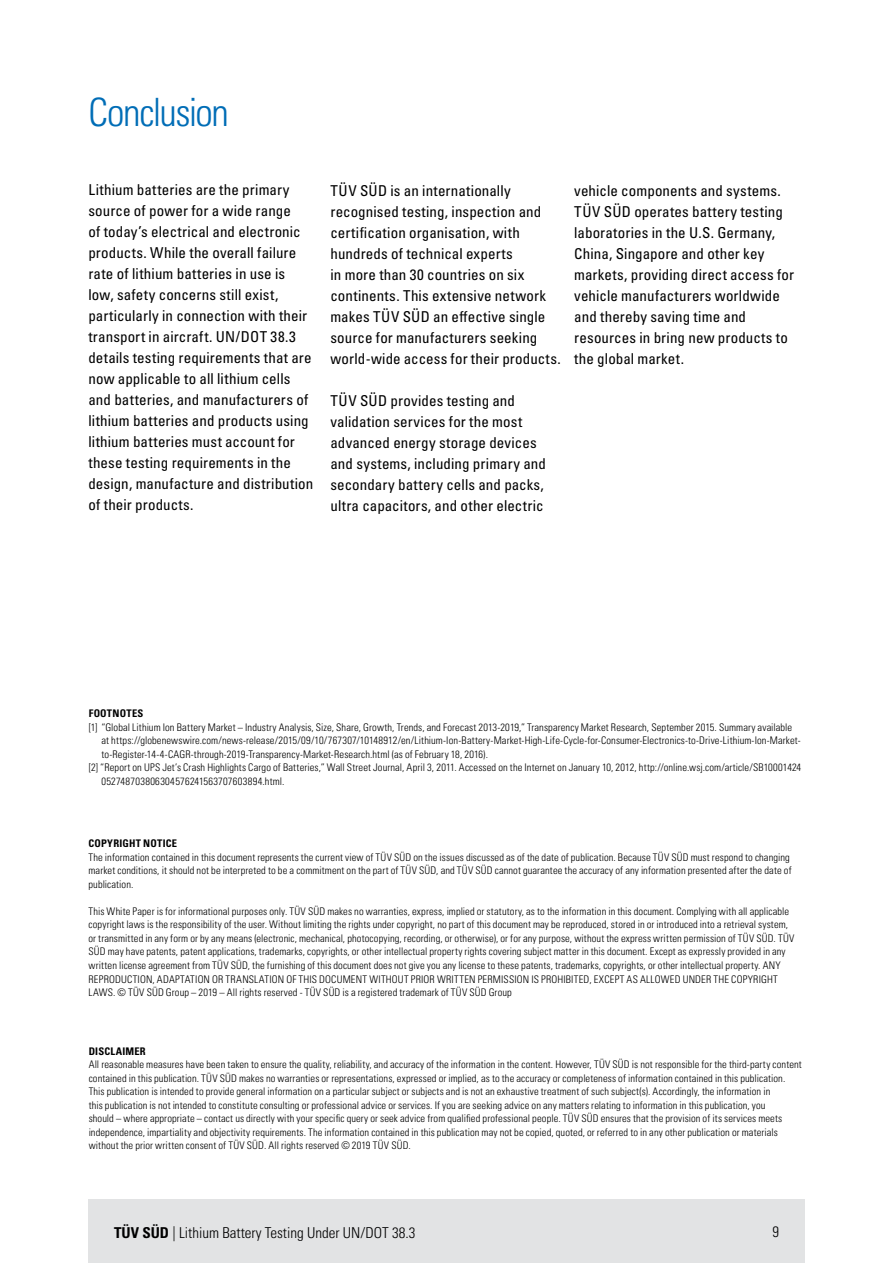
<style>
.page{position:relative;width:893px;height:1263px;background:#fff}
.page>*{position:absolute;margin:0;border:0;box-sizing:border-box;transform-origin:0 0}
.t1{font:39px "Univers LTCYR 47 Light Cond";letter-spacing:-.035em;color:#006db6}
.t2{font:condensed 15px/21px "Univers LTCYR 57";letter-spacing:.01em;color:#000}
.t3{font:15px "Univers LTCYR 47 Light Cond";color:#000}
.t4{font:10.5px/13.5px "Univers LTCYR 47 Light Cond";letter-spacing:.01em;color:#000}
.t5{font:10.5px "Univers LTCYR 67 Bold Cond";letter-spacing:.02em;color:#000}
.s1{font-family:"Univers LTCYR 67 Bold Cond"}
</style>
<div class="page">
<div style="left:88px;top:1200px;width:717px;height:63px;background:#e2e3e4"></div>
<h1 class="t1" style="left:89px;top:86px;width:142px">Conclusion</h1>
<p class="t2" style="left:88px;top:179px;width:226px">Lithium batteries are the primary source of power for a wide range<br>of today’s electrical and electronic products. While the overall failure rate of lithium batteries in use is low, safety concerns still exist, particularly in connection with their transport in aircraft. UN/DOT 38.3 details testing requirements that are now applicable to all lithium cells and batteries, and manufacturers of lithium batteries and products using lithium batteries must account for these testing requirements in the design, manufacture and distribution of their products.</p>
<p class="t2" style="left:330px;top:180px;width:232px">TÜV SÜD is an internationally recognised testing, inspection and certification organisation, with hundreds of technical experts<br>in more than 30 countries on six continents. This extensive network makes TÜV SÜD an effective single source for manufacturers seeking world-wide access for their products.</p>
<h2 class="t2" style="left:330px;top:390px;width:217px">TÜV SÜD provides testing and validation services for the most advanced energy storage devices and systems, including primary and secondary battery cells and packs, ultra capacitors, and other electric</h2>
<p class="t2" style="left:574px;top:180px;width:221px">vehicle components and systems.<br>TÜV SÜD operates battery testing laboratories in the U.S. Germany,<br>China, Singapore and other key markets, providing direct access for vehicle manufacturers worldwide and thereby saving time and resources in bring new products to the global market.</p>
<p class="t5" style="left:89px;top:707px;width:56px">FOOTNOTES</p>
<p class="t4" style="left:89px;top:720px;width:705px">[1] “Global Lithium Ion Battery Market – Industry Analysis, Size, Share, Growth, Trends, and Forecast 2013-2019,” Transparency Market Research, September 2015. Summary available</p>
<p class="t4" style="left:101px;top:733px;width:701px">at https://globenewswire.com/news-release/2015/09/10/767307/10148912/en/Lithium-Ion-Battery-Market-High-Life-Cycle-for-Consumer-Electronics-to-Drive-Lithium-Ion-Market-</p>
<p class="t4" style="left:101px;top:747px;width:388px">to-Register-14-4-CAGR-through-2019-Transparency-Market-Research.html (as of February 18, 2016).</p>
<p class="t4" style="left:89px;top:760px;width:714px">[2] “Report on UPS Jet’s Crash Highlights Cargo of Batteries,” Wall Street Journal, April 3, 2011. Accessed on the Internet on January 10, 2012, http://online.wsj.com/article/SB10001424</p>
<p class="t4" style="left:101px;top:774px;width:184px">052748703806304576241563707603894.html.</p>
<p class="t5" style="left:89px;top:837px;width:90px">COPYRIGHT NOTICE</p>
<p class="t4" style="left:89px;top:850px;width:705px">The information contained in this document represents the current view of TÜV SÜD on the issues discussed as of the date of publication. Because TÜV SÜD must respond to changing market conditions, it should not be interpreted to be a commitment on the part of TÜV SÜD, and TÜV SÜD cannot guarantee the accuracy of any information presented after the date of publication.</p>
<p class="t4" style="left:89px;top:904px;width:707px">This White Paper is for informational purposes only. TÜV SÜD makes no warranties, express, implied or statutory, as to the information in this document. Complying with all applicable copyright laws is the responsibility of the user. Without limiting the rights under copyright, no part of this document may be reproduced, stored in or introduced into a retrieval system, or transmitted in any form or by any means (electronic, mechanical, photocopying, recording, or otherwise), or for any purpose, without the express written permission of TÜV SÜD. TÜV SÜD may have patents, patent applications, trademarks, copyrights, or other intellectual property rights covering subject matter in this document. Except as expressly provided in any written license agreement from TÜV SÜD, the furnishing of this document does not give you any license to these patents, trademarks, copyrights, or other intellectual property. ANY REPRODUCTION, ADAPTATION OR TRANSLATION OF THIS DOCUMENT WITHOUT PRIOR WRITTEN PERMISSION IS PROHIBITED, EXCEPT AS ALLOWED UNDER THE COPYRIGHT LAWS. © TÜV SÜD Group – 2019 – All rights reserved - TÜV SÜD is a registered trademark of TÜV SÜD Group</p>
<p class="t5" style="left:89px;top:1045px;width:59px">DISCLAIMER</p>
<p class="t4" style="left:89px;top:1057px;width:715px">All reasonable measures have been taken to ensure the quality, reliability, and accuracy of the information in the content. However, TÜV SÜD is not responsible for the third-party content contained in this publication. TÜV SÜD makes no warranties or representations, expressed or implied, as to the accuracy or completeness of information contained in this publication.<br>This publication is intended to provide general information on a particular subject or subjects and is not an exhaustive treatment of such subject(s). Accordingly, the information in<br>this publication is not intended to constitute consulting or professional advice or services. If you are seeking advice on any matters relating to information in this publication, you<br>should – where appropriate – contact us directly with your specific query or seek advice from qualified professional people. TÜV SÜD ensures that the provision of its services meets independence, impartiality and objectivity requirements. The information contained in this publication may not be copied, quoted, or referred to in any other publication or materials without the prior written consent of TÜV SÜD. All rights reserved © 2019 TÜV SÜD.</p>
<h2 class="t3" style="left:114px;top:1222px;width:303px"><span class="s1">TÜV SÜD</span> | Lithium Battery Testing Under UN/DOT 38.3</h2>
<h2 class="t3" style="left:772px;top:1222px;width:8px">9</h2>
</div>
